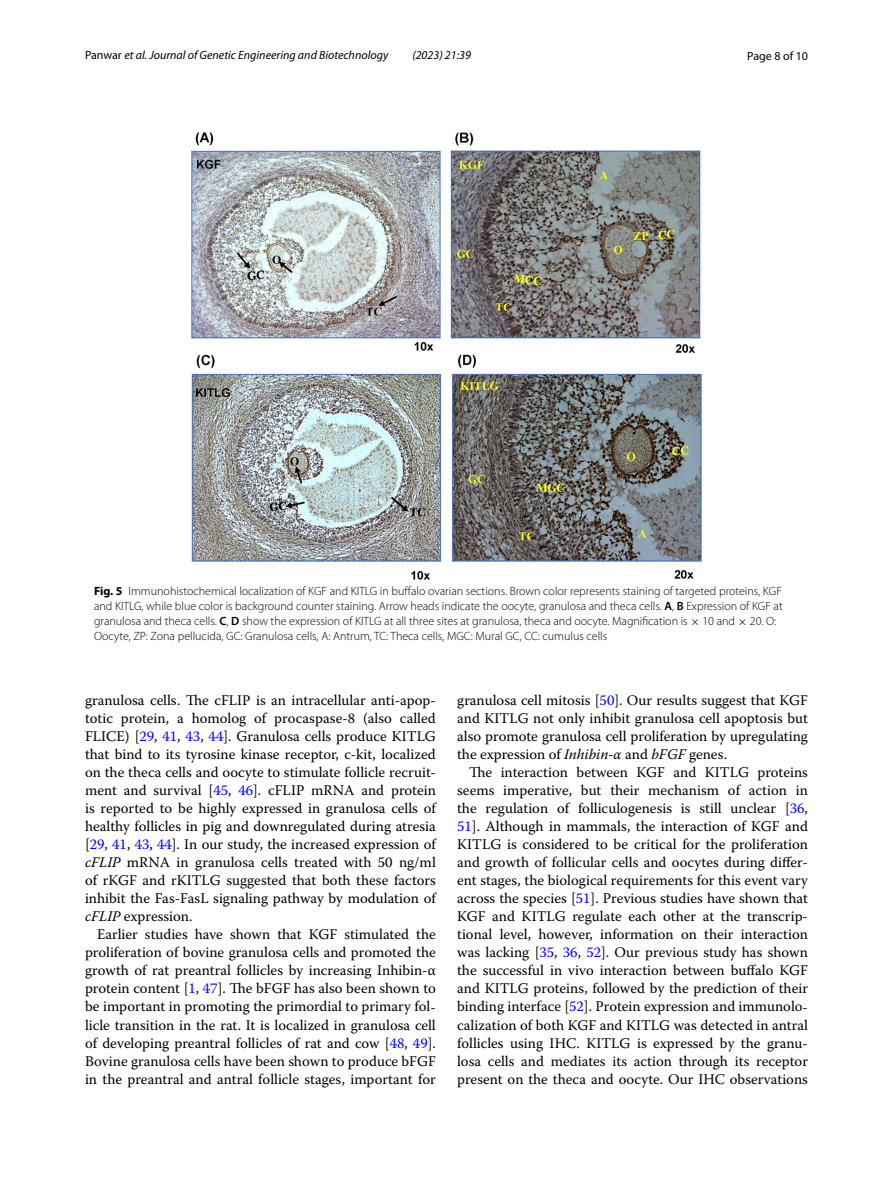
<style>
.page{position:relative;width:893px;height:1187px;background:#fff}
.page>*{position:absolute;margin:0;border:0;box-sizing:border-box;transform-origin:0 0}
.t1{font:14.7px/18px "Warnock Pro";color:#000;text-align:justify}
.t2{font:300 12px/15px "Myriad Pro";color:#000}
.t3{font:italic 12px "Myriad Pro";color:#000}
.t4{font:12px "Myriad Pro";color:#000}
.s1{font-style:normal}
.s2{font-weight:700}
.s3{font-weight:600}
.s4{font-family:"MTSY";font-weight:400}
.s5{color:#00f}
.s6{font-style:italic}
</style>
<div class="page">
<img style="left:191px;top:133px;width:511px;height:446px">
<p class="t3" style="left:85px;top:48px;width:305px"><span class="s1">Panwar</span> et al. Journal of Genetic Engineering and Biotechnology</p>
<p class="t3" style="left:412px;top:48px;width:60px">(2023) 21:39</p>
<p class="t4" style="left:747px;top:48px;width:62px">Page 8 of 10</p>
<p class="t2" style="left:94px;top:583px;width:690px"><span class="s2">Fig. 5</span> Immunohistochemical localization of KGF and KITLG in buffalo ovarian sections. Brown color represents staining of targeted proteins, KGF and KITLG, while blue color is background counter staining. Arrow heads indicate the oocyte, granulosa and theca cells. <span class="s3">A</span>, <span class="s3">B</span> Expression of KGF at granulosa and theca cells. <span class="s3">C</span>, <span class="s3">D</span> show the expression of KITLG at all three sites at granulosa, theca and oocyte. Magnification is <span class="s4">×</span> 10 and <span class="s4">×</span> 20. O:<br>Oocyte, ZP: Zona pellucida, GC: Granulosa cells, A: Antrum, TC: Theca cells, MGC: Mural GC, CC: cumulus cells</p>
<p class="t1" style="left:85px;top:691px;width:352px">granulosa cells. The cFLIP is an intracellular anti-apop&shy;totic protein, a homolog of procaspase-8 (also called FLICE) [<span class="s5">29</span>, <span class="s5">41</span>, <span class="s5">43</span>, <span class="s5">44</span>]. Granulosa cells produce KITLG that bind to its tyrosine kinase receptor, c-kit, localized on the theca cells and oocyte to stimulate follicle recruit&shy;ment and survival [<span class="s5">45</span>, <span class="s5">46</span>]. cFLIP mRNA and protein is reported to be highly expressed in granulosa cells of healthy follicles in pig and downregulated during atresia [<span class="s5">29</span>, <span class="s5">41</span>, <span class="s5">43</span>, <span class="s5">44</span>]. In our study, the increased expression of <span class="s6">cFLIP</span> mRNA in granulosa cells treated with 50 ng/ml of rKGF and rKITLG suggested that both these factors inhibit the Fas-FasL signaling pathway by modulation of <span class="s6">cFLIP</span> expression.</p>
<p class="t1" style="left:85px;top:925px;width:352px;text-indent:12px">Earlier studies have shown that KGF stimulated the proliferation of bovine granulosa cells and promoted the growth of rat preantral follicles by increasing Inhibin-α protein content [<span class="s5">1</span>, <span class="s5">47</span>]. The bFGF has also been shown to be important in promoting the primordial to primary fol&shy;licle transition in the rat. It is localized in granulosa cell of developing preantral follicles of rat and cow [<span class="s5">48</span>, <span class="s5">49</span>].<br>Bovine granulosa cells have been shown to produce bFGF in the preantral and antral follicle stages, important for</p>
<p class="t1" style="left:457px;top:691px;width:352px">granulosa cell mitosis [<span class="s5">50</span>]. Our results suggest that KGF and KITLG not only inhibit granulosa cell apoptosis but also promote granulosa cell proliferation by upregulating the expression of <span class="s6">Inhibin-α</span> and <span class="s6">bFGF</span> genes.</p>
<p class="t1" style="left:457px;top:763px;width:352px;text-indent:12px">The interaction between KGF and KITLG proteins seems imperative, but their mechanism of action in the regulation of folliculogenesis is still unclear [<span class="s5">36</span>, <span class="s5">51</span>]. Although in mammals, the interaction of KGF and KITLG is considered to be critical for the proliferation and growth of follicular cells and oocytes during differ&shy;ent stages, the biological requirements for this event vary across the species [<span class="s5">51</span>]. Previous studies have shown that KGF and KITLG regulate each other at the transcrip&shy;tional level, however, information on their interaction was lacking [<span class="s5">35</span>, <span class="s5">36</span>, <span class="s5">52</span>]. Our previous study has shown the successful in vivo interaction between buffalo KGF and KITLG proteins, followed by the prediction of their binding interface [<span class="s5">52</span>]. Protein expression and immunolo&shy;calization of both KGF and KITLG was detected in antral follicles using IHC. KITLG is expressed by the granu&shy;losa cells and mediates its action through its receptor present on the theca and oocyte. Our IHC observations</p>
</div>
